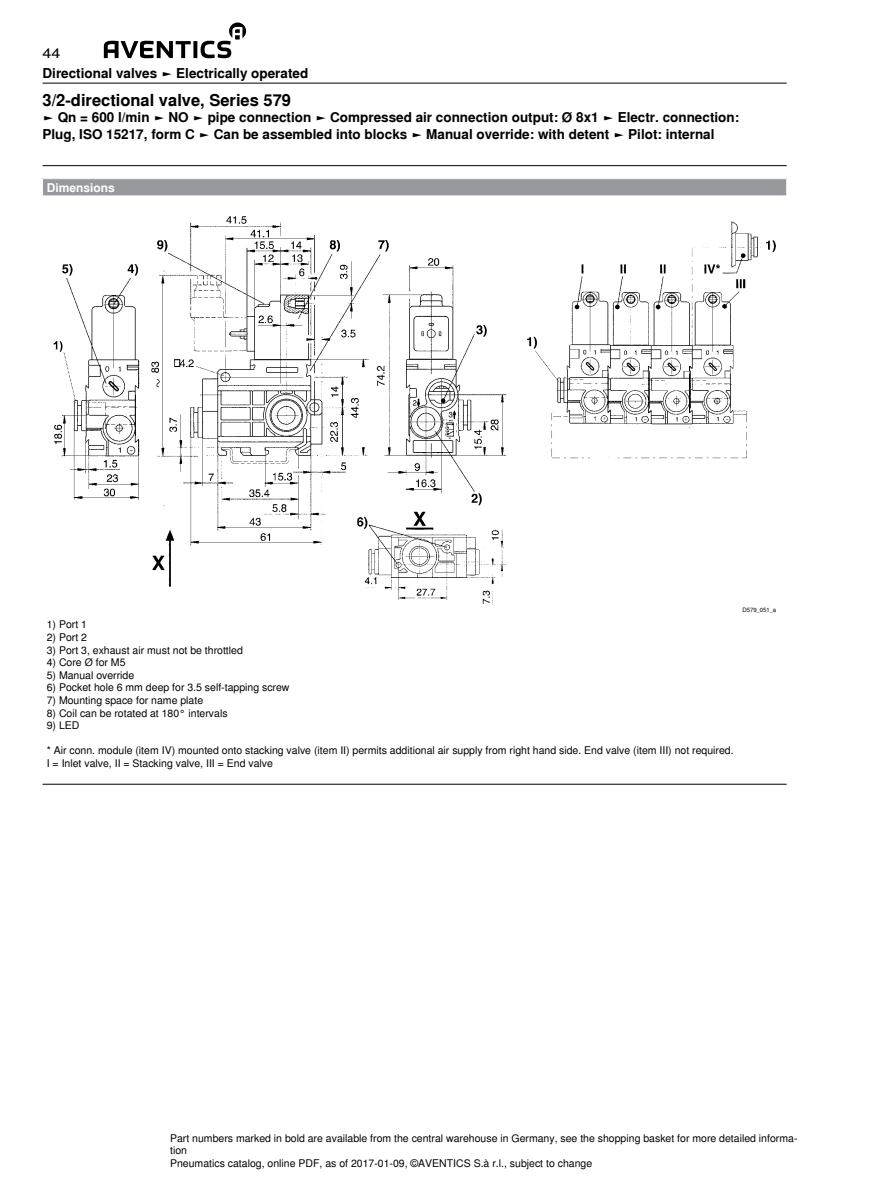
<style>
.page{position:relative;width:893px;height:1191px;background:#fff}
.page>*{position:absolute;margin:0;border:0;box-sizing:border-box;transform-origin:0 0}
.t1{font:700 16.5px "Nimbus Sans Global";color:#000}
.t2{font:700 13.5px/16.5px "Nimbus Sans Global";color:#000}
.t3{font:13.5px "Nimbus Sans Global";color:#000;scale:1.2 1}
.t4{font:700 12px "Nimbus Sans Global";color:#fff}
.t5{font:10.5px/12.6px "Nimbus Sans Global";color:#000}
.t6{font:6px "Nimbus Sans Global";color:#000}
</style>
<div class="page">
<svg style="left:104px;top:23px;width:142px;height:35px"></svg>
<hr style="left:43px;top:83px;width:744px;height:1px;background:#000">
<hr style="left:43px;top:165px;width:744px;height:1px;background:#000">
<div style="left:43px;top:179px;width:744px;height:17px;background:#97999c"></div>
<svg style="left:42px;top:178px;width:11px;height:18px"></svg>
<svg style="left:776px;top:178px;width:11px;height:18px"></svg>
<img style="left:53px;top:216px;width:723px;height:389px">
<hr style="left:43px;top:784px;width:744px;height:1px;background:#000">
<p class="t3" style="left:43px;top:43px;width:17px">44</p>
<p class="t2" style="left:43px;top:65px;width:267px">Directional valves ► Electrically operated</p>
<h1 class="t1" style="left:43px;top:87px;width:250px">3/2-directional valve, Series 579</h1>
<p class="t2" style="left:43px;top:109px;width:698px">► Qn = 600 l/min ► NO ► pipe connection ► Compressed air connection output: Ø 8x1 ► Electr. connection:<br>Plug, ISO 15217, form C ► Can be assembled into blocks ► Manual override: with detent ► Pilot: internal</p>
<p class="t4" style="left:47px;top:178px;width:70px">Dimensions</p>
<p class="t5" style="left:47px;top:618px;width:42px">1) Port 1</p>
<p class="t5" style="left:47px;top:630px;width:42px">2) Port 2</p>
<p class="t5" style="left:47px;top:643px;width:198px">3) Port 3, exhaust air must not be throttled</p>
<p class="t5" style="left:47px;top:655px;width:80px">4) Core Ø for M5</p>
<p class="t5" style="left:47px;top:668px;width:89px">5) Manual override</p>
<p class="t5" style="left:47px;top:681px;width:244px">6) Pocket hole 6 mm deep for 3.5 self-tapping screw</p>
<p class="t5" style="left:47px;top:693px;width:158px">7) Mounting space for name plate</p>
<p class="t5" style="left:47px;top:706px;width:182px">8) Coil can be rotated at 180° intervals</p>
<p class="t5" style="left:47px;top:718px;width:34px">9) LED</p>
<p class="t5" style="left:47px;top:744px;width:688px">* Air conn. module (item IV) mounted onto stacking valve (item II) permits additional air supply from right hand side. End valve (item III) not required.<br>I = Inlet valve, II = Stacking valve, III = End valve</p>
<p class="t6" style="left:742px;top:605px;width:35px">D579_051_a</p>
<p class="t5" style="left:170px;top:1131px;width:629px">Part numbers marked in bold are available from the central warehouse in Germany, see the shopping basket for more detailed informa&shy;tion<br>Pneumatics catalog, online PDF, as of 2017-01-09, ©AVENTICS S.à r.l., subject to change</p>
</div>
